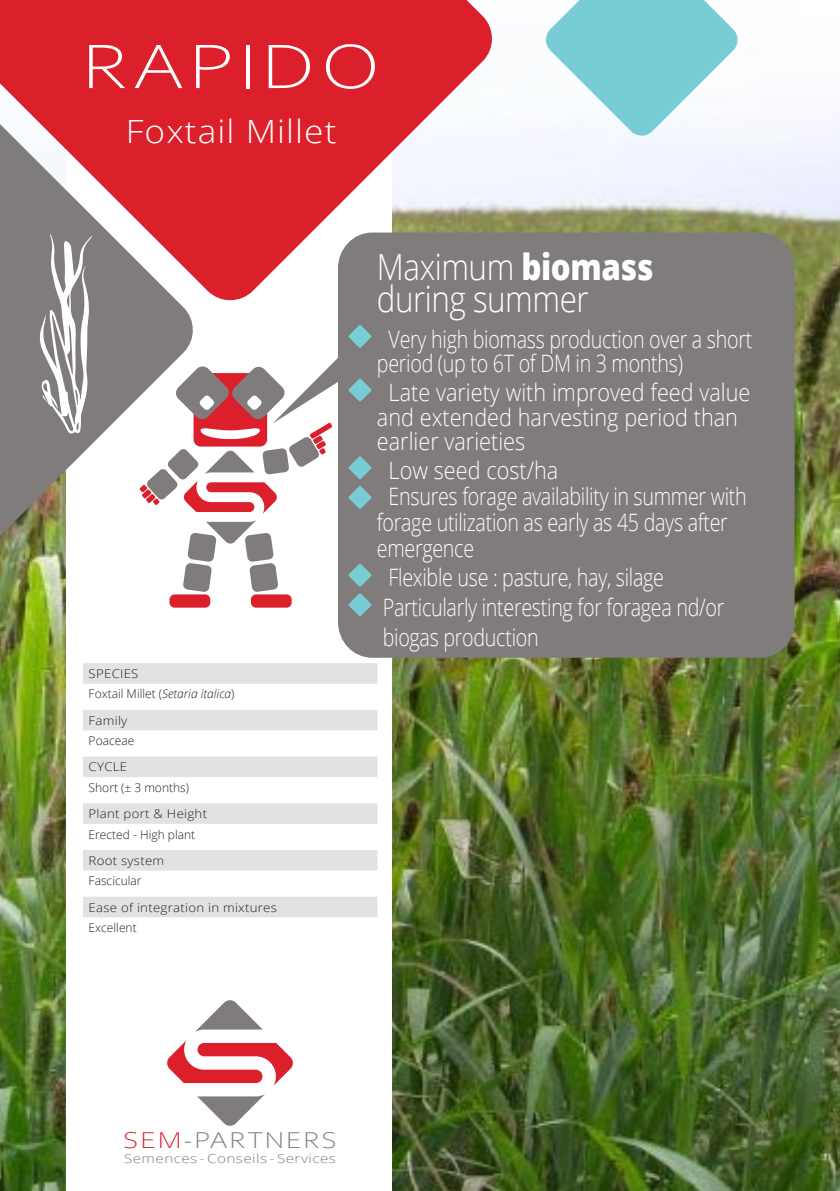
<style>
.page{position:relative;width:840px;height:1191px;background:#fff}
.page>*{position:absolute;margin:0;border:0;box-sizing:border-box;transform-origin:0 0}
.t1{font:300 66px "Corbel";letter-spacing:.06em;color:#fff;scale:1.25 1}
.t2{font:300 36px/32px "Open Sans";letter-spacing:-.015em;color:#fff;scale:.87 1}
.t3{font:300 32px "Open Sans";letter-spacing:.03em;color:#fff;scale:1.1 1}
.t4{font:300 24px/29.6px "Open Sans";letter-spacing:-.015em;color:#fff;scale:.82 1}
.t5{font:300 24px/24px "Open Sans";letter-spacing:-.015em;color:#fff;scale:.9 1}
.t6{font:300 24px "Corbel";letter-spacing:.06em;color:#807c7c;scale:1.21 1}
.t7{font:300 12.4px "Open Sans";letter-spacing:.03em;color:#807c7c;scale:1.22 1}
.t8{font:300 12px/20.6px "Open Sans";color:#231f20;scale:1.1 1}
.t9{font:300 12px/20.6px "Open Sans";letter-spacing:.02em;color:#231f20;scale:1.1 1}
.s1{font-style:italic}
.s2{font-weight:800}
.s3{color:#db202c}
</style>
<div class="page">
<img style="left:0;top:133px;width:839px;height:1058px">
<svg style="left:66px;top:303px;width:326px;height:888px"></svg>
<svg style="left:544px;top:0;width:194px;height:137px"></svg>
<svg style="left:0;top:303px;width:196px;height:291px;fill:#807c7c"></svg>
<div style="left:169px;top:594px;width:41px;height:13px;background:#db202c;border-radius:5px"></div>
<div style="left:251px;top:594px;width:40px;height:13px;background:#db202c;border-radius:5px"></div>
<svg style="left:167px;top:1000px;width:126px;height:125px"></svg>
<svg style="left:0;top:0;width:495px;height:303px;fill:#db202c"></svg>
<div style="left:338px;top:232px;width:456px;height:426px;background:#807c7c;border-radius:35px"></div>
<svg style="left:139px;top:353px;width:199px;height:239px"></svg>
<svg style="left:348px;top:325px;width:23px;height:23px"></svg>
<svg style="left:348px;top:378px;width:23px;height:23px"></svg>
<svg style="left:348px;top:456px;width:23px;height:23px"></svg>
<svg style="left:348px;top:486px;width:23px;height:23px"></svg>
<svg style="left:348px;top:563px;width:23px;height:24px"></svg>
<svg style="left:348px;top:593px;width:23px;height:23px"></svg>
<svg style="left:39px;top:234px;width:53px;height:200px"></svg>
<svg style="left:83px;top:663px;width:294px;height:254px"></svg>
<h1 class="t1" style="left:82px;top:24px;width:240px">RAPIDO</h1>
<h3 class="t3" style="left:126px;top:109px;width:193px">Foxtail Millet</h3>
<p class="t8" style="left:89px;top:663px;width:134px">SPECIES<br>Foxtail Millet (<span class="s1">Setaria italica</span>)</p>
<p class="t8" style="left:89px;top:709px;width:43px">Family<br>Poaceae</p>
<p class="t8" style="left:89px;top:756px;width:93px">CYCLE<br>Short (± 3 months)</p>
<p class="t8" style="left:89px;top:803px;width:109px">Plant port &amp; Height<br>Erected - High plant</p>
<p class="t8" style="left:89px;top:850px;width:70px">Root system<br>Fascicular</p>
<p class="t9" style="left:89px;top:896px;width:173px">Ease of integration in mixtures<br>Excellent</p>
<h2 class="t2" style="left:377px;top:250px;width:319px">Maximum <span class="s2">biomass </span>during summer</h2>
<p class="t4" style="left:377px;top:326px;width:459px;line-height:24px;text-indent:12px">Very high biomass production over a short period (up to 6T of DM in 3 months)</p>
<p class="t5" style="left:377px;top:380px;width:416px;text-indent:12px">Late variety with improved feed value and extended harvesting period than earlier varieties</p>
<p class="t5" style="left:388px;top:458px;width:190px">Low seed cost/ha</p>
<p class="t4" style="left:388px;top:481px;width:438px">Ensures forage availability in summer with</p>
<p class="t4" style="left:377px;top:507px;width:429px">forage utilization as early as 45 days after</p>
<p class="t4" style="left:377px;top:533px;width:120px">emergence</p>
<p class="t4" style="left:382px;top:562px;width:418px">Flexible use : pasture, hay, silage<br>Particularly interesting for foragea nd/or biogas production</p>
<p class="t6" style="left:123px;top:1124px;width:178px"><span class="s3">SEM</span>-PARTNERS</p>
<p class="t7" style="left:124px;top:1150px;width:175px">Semences - Conseils - Services</p>
</div>
